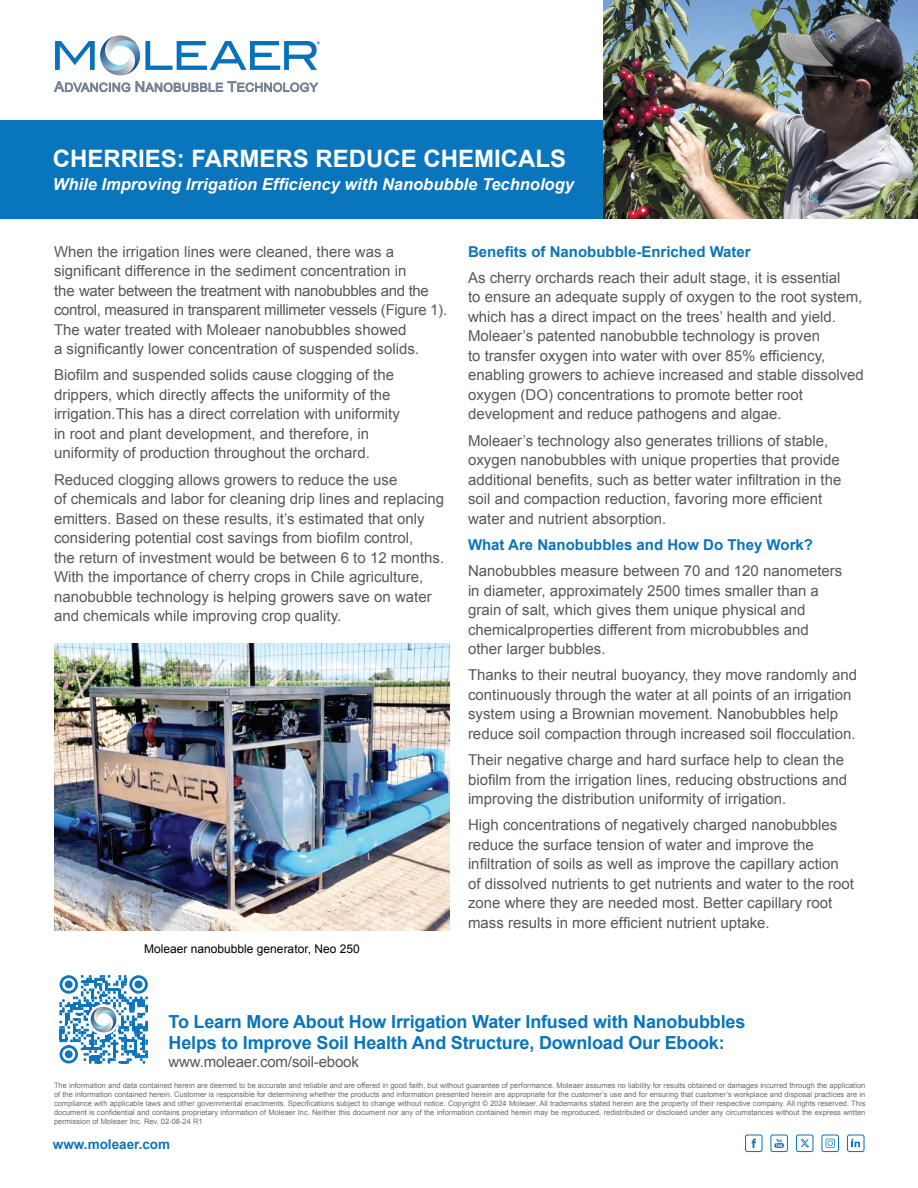
<style>
.page{position:relative;width:918px;height:1188px;background:#fff}
.page>*{position:absolute;margin:0;border:0;box-sizing:border-box;transform-origin:0 0}
.t1{font:700 24px "Arial";color:#fff}
.t2{font:700 18px/21px "Arial";letter-spacing:-.01em;color:#0975bc}
.t3{font:italic 700 16.5px "Arial";color:#fff}
.t4{font:15px/19.5px "Arial";color:#57585a}
.t5{font:700 15px "Arial";color:#0975bc}
.t6{font:700 13.5px "Arial";color:#0975bc}
.t7{font:12px "Arial";color:#000}
.t8{font:7.5px/9px "Arial";color:#6c6d70;text-align:justify}
</style>
<div class="page">
<svg style="left:59px;top:975px;width:89px;height:89px"></svg>
<div style="left:65px;top:980px;width:8px;height:8px;background:#0e75bc;border-radius:50%"></div>
<div style="left:135px;top:980px;width:7px;height:8px;background:#0e75bc;border-radius:50%"></div>
<div style="left:65px;top:1050px;width:8px;height:8px;background:#0e75bc;border-radius:50%"></div>
<img style="left:89px;top:1005px;width:29px;height:29px">
<svg style="left:55px;top:35px;width:265px;height:40px"></svg>
<svg style="left:54px;top:81px;width:76px;height:11px"></svg>
<svg style="left:136px;top:81px;width:182px;height:11px"></svg>
<img style="left:54px;top:644px;width:396px;height:287px">
<svg style="left:770px;top:1135px;width:18px;height:17px"></svg>
<svg style="left:745px;top:1135px;width:18px;height:17px"></svg>
<svg style="left:821px;top:1135px;width:18px;height:17px"></svg>
<svg style="left:847px;top:1135px;width:18px;height:17px"></svg>
<svg style="left:796px;top:1135px;width:17px;height:17px"></svg>
<div style="left:0;top:120px;width:918px;height:99px;background:#0975bc"></div>
<img style="left:604px;top:0;width:314px;height:219px">
<p class="t1" style="left:53px;top:142px;width:515px">CHERRIES: FARMERS REDUCE CHEMICALS</p>
<p class="t3" style="left:53px;top:174px;width:523px">While Improving Irrigation Efficiency with Nanobubble Technology</p>
<p class="t4" style="left:54px;top:242px;width:395px">When the irrigation lines were cleaned, there was a significant difference in the sediment concentration in<br>the water between the treatment with nanobubbles and the control, measured in transparent millimeter vessels (Figure 1).<br>The water treated with Moleaer nanobubbles showed<br>a significantly lower concentration of suspended solids.</p>
<p class="t4" style="left:54px;top:366px;width:347px">Biofilm and suspended solids cause clogging of the drippers, which directly affects the uniformity of the irrigation.This has a direct correlation with uniformity in root and plant development, and therefore, in uniformity of production throughout the orchard.</p>
<p class="t4" style="left:54px;top:470px;width:392px">Reduced clogging allows growers to reduce the use<br>of chemicals and labor for cleaning drip lines and replacing emitters. Based on these results, it’s estimated that only considering potential cost savings from biofilm control,<br>the return of investment would be between 6 to 12 months.<br>With the importance of cherry crops in Chile agriculture, nanobubble technology is helping growers save on water and chemicals while improving crop quality.</p>
<p class="t7" style="left:144px;top:941px;width:217px">Moleaer nanobubble generator, Neo 250</p>
<p class="t5" style="left:468px;top:242px;width:284px">Benefits of Nanobubble-Enriched Water</p>
<p class="t4" style="left:468px;top:268px;width:397px">As cherry orchards reach their adult stage, it is essential<br>to ensure an adequate supply of oxygen to the root system, which has a direct impact on the trees’ health and yield.<br>Moleaer’s patented nanobubble technology is proven<br>to transfer oxygen into water with over 85% efficiency, enabling growers to achieve increased and stable dissolved oxygen (DO) concentrations to promote better root development and reduce pathogens and algae.</p>
<p class="t4" style="left:468px;top:431px;width:375px">Moleaer’s technology also generates trillions of stable, oxygen nanobubbles with unique properties that provide additional benefits, such as better water infiltration in the soil and compaction reduction, favoring more efficient water and nutrient absorption.</p>
<p class="t5" style="left:468px;top:535px;width:347px">What Are Nanobubbles and How Do They Work?</p>
<p class="t4" style="left:468px;top:561px;width:376px">Nanobubbles measure between 70 and 120 nanometers in diameter, approximately 2500 times smaller than a grain of salt, which gives them unique physical and chemicalproperties different from microbubbles and other larger bubbles.</p>
<p class="t4" style="left:468px;top:666px;width:391px">Thanks to their neutral buoyancy, they move randomly and continuously through the water at all points of an irrigation system using a Brownian movement. Nanobubbles help reduce soil compaction through increased soil flocculation.</p>
<p class="t4" style="left:468px;top:750px;width:381px">Their negative charge and hard surface help to clean the biofilm from the irrigation lines, reducing obstructions and improving the distribution uniformity of irrigation.</p>
<p class="t4" style="left:468px;top:816px;width:388px">High concentrations of negatively charged nanobubbles reduce the surface tension of water and improve the infiltration of soils as well as improve the capillary action of dissolved nutrients to get nutrients and water to the root zone where they are needed most. Better capillary root mass results in more efficient nutrient uptake.</p>
<p class="t2" style="left:169px;top:1012px;width:578px">To Learn More About How Irrigation Water Infused with Nanobubbles<br>Helps to Improve Soil Health And Structure, Download Our Ebook:</p>
<p class="t4" style="left:169px;top:1052px;width:192px">www.moleaer.com/soil-ebook</p>
<p class="t8" style="left:54px;top:1081px;width:813px">The information and data contained herein are deemed to be accurate and reliable and are offered in good faith, but without guarantee of performance. Moleaer assumes no liability for results obtained or damages incurred through the application of the information contained herein. Customer is responsible for determining whether the products and information presented herein are appropriate for the customer’s use and for ensuring that customer’s workplace and disposal practices are in compliance with applicable laws and other governmental enactments. Specifications subject to change without notice. Copyright © 2024 Moleaer. All trademarks stated herein are the property of their respective company. All rights reserved. This document is confidential and contains proprietary information of Moleaer Inc. Neither this document nor any of the information contained herein may be reproduced, redistributed or disclosed under any circumstances without the express written permission of Moleaer Inc. Rev. 02-08-24 R1</p>
<p class="t6" style="left:53px;top:1135px;width:119px">www.moleaer.com</p>
</div>
